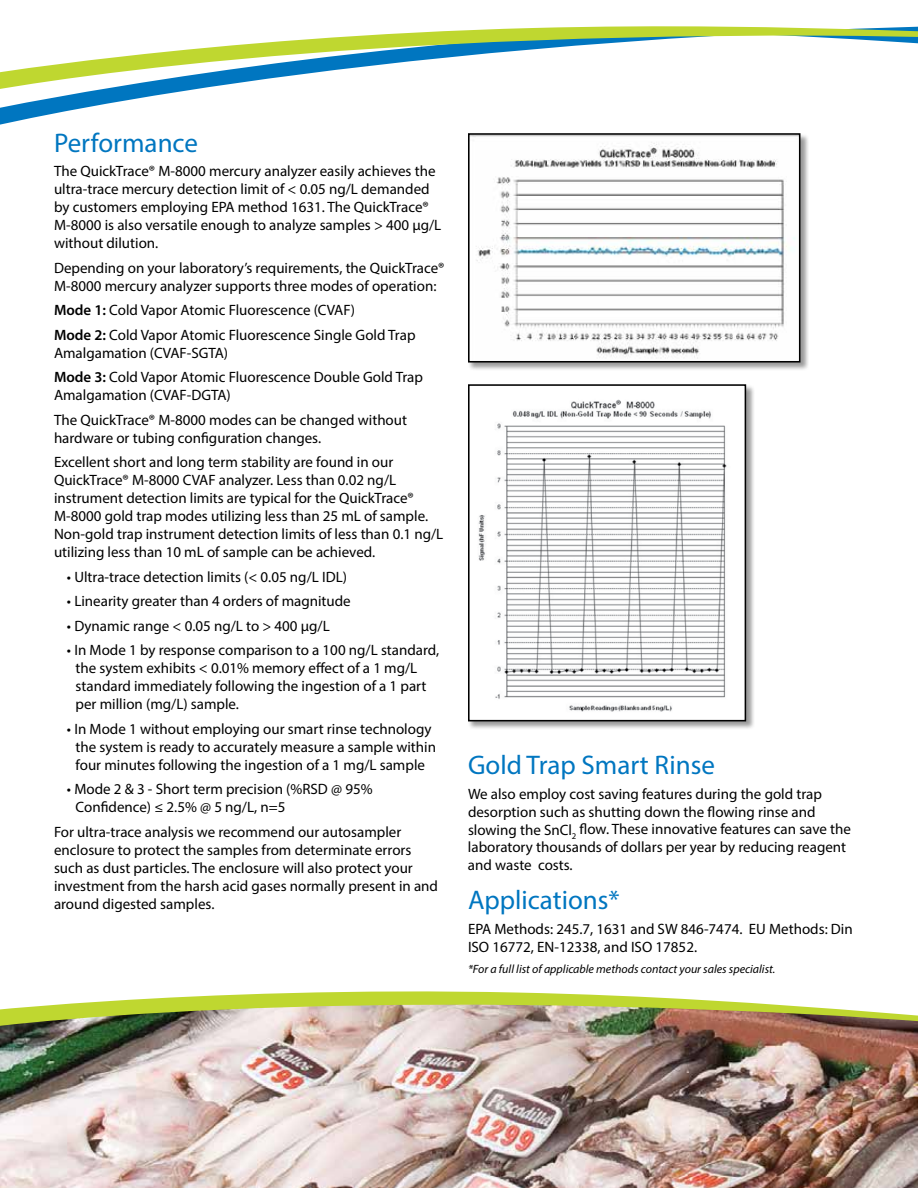
<style>
.page{position:relative;width:918px;height:1188px;background:#fff}
.page>*{position:absolute;margin:0;border:0;box-sizing:border-box;transform-origin:0 0}
.t1{font:27px "Myriad Pro";color:#0076c0}
.t2{font:15px/18px "Myriad Pro";color:#000}
.t3{font:italic 12px "Myriad Pro";color:#000}
.s1{font-weight:600}
</style>
<div class="page">
<svg style="left:0;top:96px;width:152px;height:29px"></svg>
<svg style="left:0;top:26px;width:918px;height:70px"></svg>
<img style="left:0;top:1064px;width:918px;height:124px">
<img style="left:0;top:991px;width:918px;height:73px">
<div style="left:468px;top:133px;width:341px;height:238px;background:#000;opacity:.4"></div>
<img style="left:471px;top:136px;width:327px;height:224px">
<div style="left:468px;top:133px;width:333px;height:230px;border:2px solid #000"></div>
<div style="left:468px;top:384px;width:287px;height:346px;background:#000;opacity:.4"></div>
<img style="left:471px;top:387px;width:272px;height:331px">
<div style="left:468px;top:384px;width:278px;height:337px;border:2px solid #000"></div>
<h1 class="t1" style="left:54px;top:126px;width:146px">Performance</h1>
<p class="t2" style="left:54px;top:162px;width:389px">The QuickTrace® M-8000 mercury analyzer easily achieves the ultra-trace mercury detection limit of &lt; 0.05 ng/L demanded by customers employing EPA method 1631. The QuickTrace® M-8000 is also versatile enough to analyze samples &gt; 400 μg/L without dilution.</p>
<p class="t2" style="left:54px;top:259px;width:392px">Depending on your laboratory’s requirements, the QuickTrace®<br>M-8000 mercury analyzer supports three modes of operation:</p>
<p class="t2" style="left:54px;top:298px;width:363px;line-height:24.5px"><span class="s1">Mode 1:</span> Cold Vapor Atomic Fluorescence (CVAF)<br><span class="s1">Mode 2:</span> Cold Vapor Atomic Fluorescence Single Gold Trap</p>
<p class="t2" style="left:54px;top:340px;width:371px;line-height:24.5px">Amalgamation (CVAF-SGTA)<br><span class="s1">Mode 3:</span> Cold Vapor Atomic Fluorescence Double Gold Trap</p>
<p class="t2" style="left:54px;top:383px;width:355px;line-height:24.5px">Amalgamation (CVAF-DGTA)<br>The QuickTrace® M-8000 modes can be changed without</p>
<p class="t2" style="left:54px;top:425px;width:341px;line-height:24.5px">hardware or tubing configuration changes.<br>Excellent short and long term stability are found in our</p>
<p class="t2" style="left:54px;top:471px;width:391px">QuickTrace® M-8000 CVAF analyzer. Less than 0.02 ng/L instrument detection limits are typical for the QuickTrace® M-8000 gold trap modes utilizing less than 25 mL of sample.<br>Non-gold trap instrument detection limits of less than 0.1 ng/L utilizing less than 10 mL of sample can be achieved.</p>
<p class="t2" style="left:67px;top:568px;width:282px">• Ultra-trace detection limits (&lt; 0.05 ng/L IDL)</p>
<p class="t2" style="left:67px;top:592px;width:285px">• Linearity greater than 4 orders of magnitude</p>
<p class="t2" style="left:67px;top:616px;width:264px">• Dynamic range &lt; 0.05 ng/L to &gt; 400 μg/L</p>
<p class="t2" style="left:76px;top:641px;width:365px;text-indent:-9px">• In Mode 1 by response comparison to a 100 ng/L standard, the system exhibits &lt; 0.01% memory effect of a 1 mg/L standard immediately following the ingestion of a 1 part per million (mg/L) sample.</p>
<p class="t2" style="left:67px;top:719px;width:371px;text-align:center">• In Mode 1 without employing our smart rinse technology the system is ready to accurately measure a sample within four minutes following the ingestion of a 1 mg/L sample</p>
<p class="t2" style="left:76px;top:780px;width:299px;text-indent:-9px">• Mode 2 &amp; 3 - Short term precision (%RSD @ 95%<br>Confidence) ≤ 2.5% @ 5 ng/L, n=5</p>
<p class="t2" style="left:54px;top:822px;width:386px">For ultra-trace analysis we recommend our autosampler enclosure to protect the samples from determinate errors such as dust particles. The enclosure will also protect your investment from the harsh acid gases normally present in and around digested samples.</p>
<h1 class="t1" style="left:468px;top:748px;width:248px">Gold Trap Smart Rinse</h1>
<p class="t2" style="left:468px;top:784px;width:384px">We also employ cost saving features during the gold trap desorption such as shutting down the flowing rinse and slowing the SnCl<sub>2</sub> flow. These innovative features can save the laboratory thousands of dollars per year by reducing reagent and waste costs.</p>
<h1 class="t1" style="left:468px;top:884px;width:153px">Applications*</h1>
<p class="t2" style="left:468px;top:920px;width:386px">EPA Methods: 245.7, 1631 and SW 846-7474. EU Methods: Din<br>ISO 16772, EN-12338, and ISO 17852.</p>
<p class="t3" style="left:468px;top:961px;width:309px">*For a full list of applicable methods contact your sales specialist.</p>
</div>
